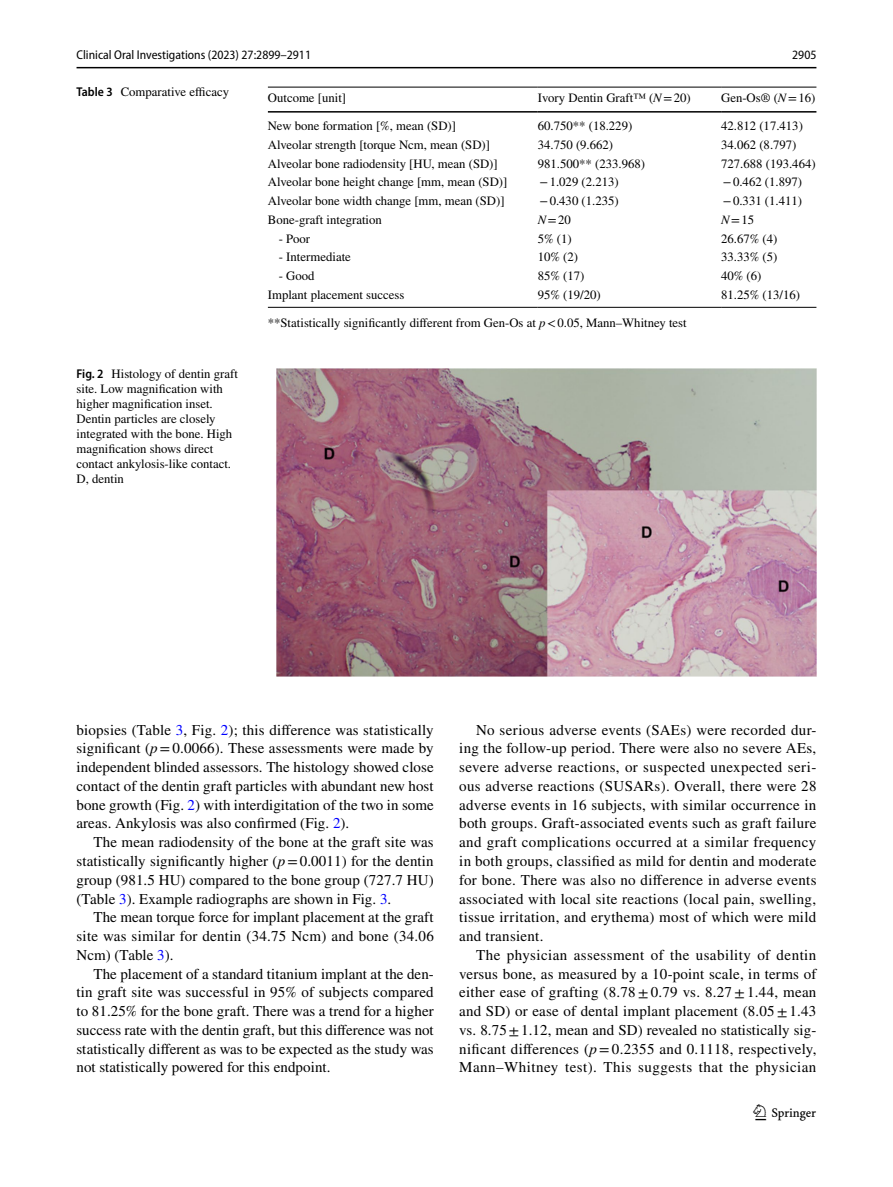
<style>
.page{position:relative;width:893px;height:1187px;background:#fff}
.page>*{position:absolute;margin:0;border:0;box-sizing:border-box;transform-origin:0 0}
.t1{font:22.5px "Springnew Regular 3";color:#000}
.t2{font:15px/18.8px "STIX";letter-spacing:.005em;color:#000;text-align:justify}
.t3{font:12.75px/15px "STIX";color:#000}
.t4{font:semi-condensed 12.75px "Myriad Pro";color:#000}
.s1{font-family:"Myriad Pro";font-weight:600;font-stretch:semi-condensed}
.s2{font-style:italic}
.s3{color:#00f}
</style>
<div class="page">
<hr style="left:77px;top:67px;width:739px;height:1px;background:#000">
<hr style="left:268px;top:87px;width:270px;height:1px;background:#000">
<hr style="left:268px;top:111px;width:270px;height:2px;background:#000">
<hr style="left:538px;top:87px;width:183px;height:1px;background:#000">
<hr style="left:538px;top:111px;width:183px;height:2px;background:#000">
<hr style="left:721px;top:87px;width:95px;height:1px;background:#000">
<hr style="left:721px;top:111px;width:95px;height:2px;background:#000">
<hr style="left:268px;top:307px;width:270px;height:1px;background:#000">
<hr style="left:538px;top:307px;width:183px;height:1px;background:#000">
<hr style="left:721px;top:307px;width:95px;height:1px;background:#000">
<img style="left:276px;top:368px;width:540px;height:308px">
<p class="t4" style="left:77px;top:48px;width:236px">Clinical Oral Investigations (2023) 27:2899–2911</p>
<p class="t4" style="left:792px;top:48px;width:26px">2905</p>
<p class="t3" style="left:77px;top:85px;width:154px"><span class="s1">Table 3</span> Comparative efficacy</p>
<p class="t3" style="left:77px;top:367px;width:163px"><span class="s1">Fig. 2</span> Histology of dentin graft site. Low magnification with higher magnification inset.<br>Dentin particles are closely integrated with the bone. High magnification shows direct contact ankylosis-like contact.<br>D, dentin</p>
<p class="t3" style="left:268px;top:91px;width:80px">Outcome [unit]</p>
<p class="t3" style="left:538px;top:91px;width:154px">Ivory Dentin Graft™ (<span class="s2">N</span>=20)</p>
<p class="t3" style="left:721px;top:91px;width:96px">Gen-Os® (<span class="s2">N</span>=16)</p>
<p class="t3" style="left:268px;top:119px;width:190px">New bone formation [%, mean (SD)]</p>
<p class="t3" style="left:538px;top:119px;width:96px">60.750** (18.229)</p>
<p class="t3" style="left:721px;top:119px;width:83px">42.812 (17.413)</p>
<p class="t3" style="left:268px;top:138px;width:224px">Alveolar strength [torque Ncm, mean (SD)]</p>
<p class="t3" style="left:538px;top:138px;width:77px">34.750 (9.662)</p>
<p class="t3" style="left:721px;top:138px;width:77px">34.062 (8.797)</p>
<p class="t3" style="left:268px;top:157px;width:231px">Alveolar bone radiodensity [HU, mean (SD)]</p>
<p class="t3" style="left:538px;top:157px;width:109px">981.500** (233.968)</p>
<p class="t3" style="left:721px;top:157px;width:96px">727.688 (193.464)</p>
<p class="t3" style="left:268px;top:175px;width:241px">Alveolar bone height change [mm, mean (SD)]</p>
<p class="t3" style="left:539px;top:175px;width:81px">−1.029 (2.213)</p>
<p class="t3" style="left:723px;top:175px;width:81px">−0.462 (1.897)</p>
<p class="t3" style="left:268px;top:194px;width:238px">Alveolar bone width change [mm, mean (SD)]</p>
<p class="t3" style="left:539px;top:194px;width:81px">−0.430 (1.235)</p>
<p class="t3" style="left:723px;top:194px;width:81px">−0.331 (1.411)</p>
<p class="t3" style="left:268px;top:213px;width:115px">Bone-graft integration</p>
<p class="t3" style="left:538px;top:213px;width:35px"><span class="s2">N</span>=20</p>
<p class="t3" style="left:721px;top:213px;width:35px"><span class="s2">N</span>=15</p>
<p class="t3" style="left:279px;top:231px;width:33px">- Poor</p>
<p class="t3" style="left:538px;top:231px;width:35px">5% (1)</p>
<p class="t3" style="left:721px;top:231px;width:58px">26.67% (4)</p>
<p class="t3" style="left:279px;top:250px;width:74px">- Intermediate</p>
<p class="t3" style="left:538px;top:250px;width:42px">10% (2)</p>
<p class="t3" style="left:721px;top:250px;width:58px">33.33% (5)</p>
<p class="t3" style="left:279px;top:269px;width:37px">- Good</p>
<p class="t3" style="left:538px;top:269px;width:48px">85% (17)</p>
<p class="t3" style="left:721px;top:269px;width:42px">40% (6)</p>
<p class="t3" style="left:268px;top:288px;width:138px">Implant placement success</p>
<p class="t3" style="left:538px;top:288px;width:64px">95% (19/20)</p>
<p class="t3" style="left:721px;top:288px;width:80px">81.25% (13/16)</p>
<p class="t3" style="left:268px;top:316px;width:420px">**Statistically significantly different from Gen-Os at <span class="s2">p</span>&lt;0.05, Mann–Whitney test</p>
<p class="t2" style="left:77px;top:721px;width:359px">biopsies (Table <span class="s3">3</span>, Fig. <span class="s3">2</span>); this difference was statistically significant (<span class="s2">p</span>=0.0066). These assessments were made by independent blinded assessors. The histology showed close contact of the dentin graft particles with abundant new host bone growth (Fig. <span class="s3">2</span>) with interdigitation of the two in some areas. Ankylosis was also confirmed (Fig. <span class="s3">2</span>).</p>
<p class="t2" style="left:77px;top:833px;width:359px;text-indent:17px">The mean radiodensity of the bone at the graft site was statistically significantly higher (<span class="s2">p</span>=0.0011) for the dentin group (981.5 HU) compared to the bone group (727.7 HU) (Table <span class="s3">3</span>). Example radiographs are shown in Fig. <span class="s3">3</span>.</p>
<p class="t2" style="left:76px;top:908px;width:359px;text-indent:17px">The mean torque force for implant placement at the graft site was similar for dentin (34.75 Ncm) and bone (34.06<br>Ncm) (Table <span class="s3">3</span>).</p>
<p class="t2" style="left:76px;top:965px;width:359px;text-indent:17px">The placement of a standard titanium implant at the den&shy;tin graft site was successful in 95% of subjects compared to 81.25% for the bone graft. There was a trend for a higher success rate with the dentin graft, but this difference was not statistically different as was to be expected as the study was not statistically powered for this endpoint.</p>
<p class="t2" style="left:459px;top:721px;width:359px;text-indent:17px">No serious adverse events (SAEs) were recorded dur&shy;ing the follow-up period. There were also no severe AEs, severe adverse reactions, or suspected unexpected seri&shy;ous adverse reactions (SUSARs). Overall, there were 28 adverse events in 16 subjects, with similar occurrence in both groups. Graft-associated events such as graft failure and graft complications occurred at a similar frequency in both groups, classified as mild for dentin and moderate for bone. There was also no difference in adverse events associated with local site reactions (local pain, swelling, tissue irritation, and erythema) most of which were mild and transient.</p>
<p class="t2" style="left:459px;top:946px;width:359px;text-indent:17px">The physician assessment of the usability of dentin versus bone, as measured by a 10-point scale, in terms of either ease of grafting (8.78±0.79 vs. 8.27±1.44, mean and SD) or ease of dental implant placement (8.05±1.43 vs. 8.75±1.12, mean and SD) revealed no statistically sig&shy;nificant differences (<span class="s2">p</span>=0.2355 and 0.1118, respectively, Mann–Whitney test). This suggests that the physician</p>
<h1 class="t1" style="left:755px;top:1104px;width:62px">1 3</h1>
</div>
